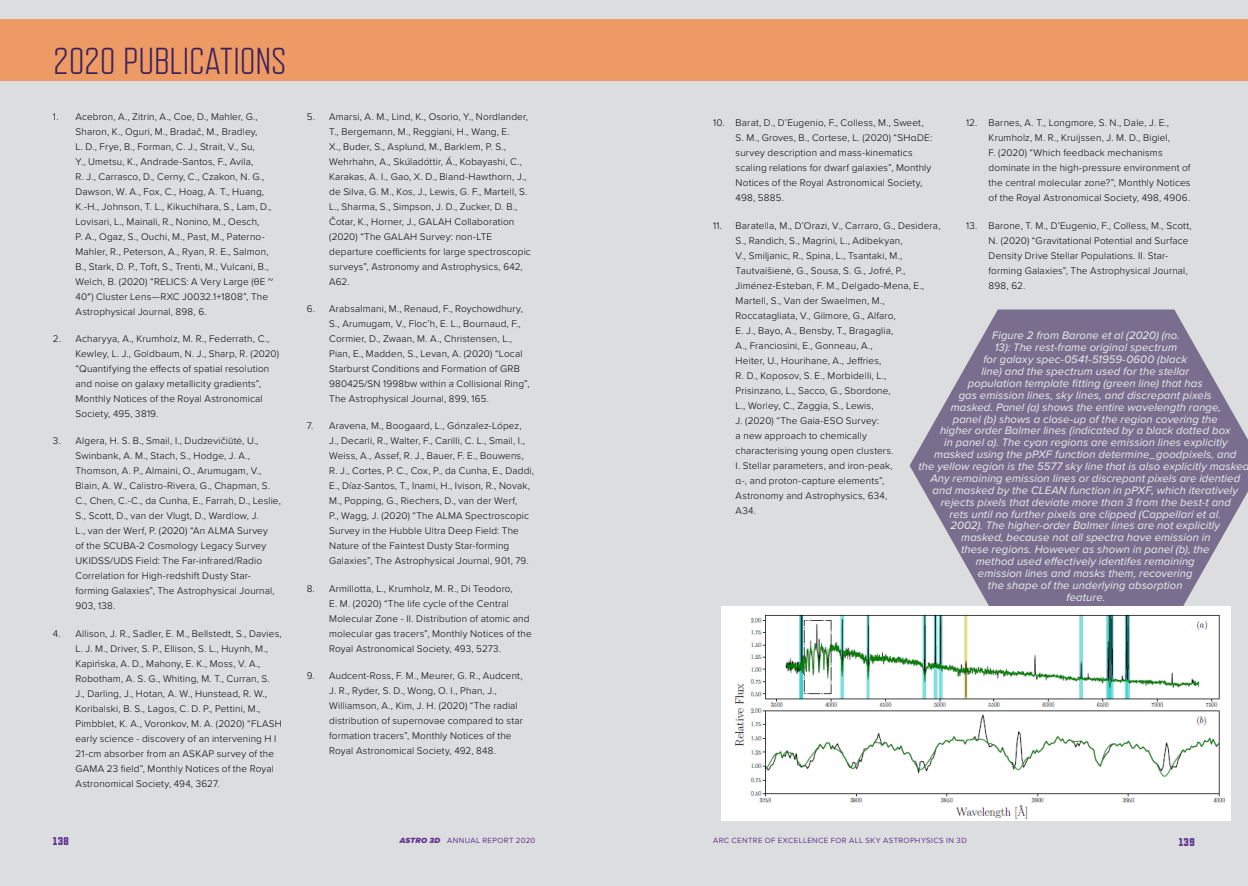
<style>
.page{position:relative;width:1248px;height:886px;background:#fff}
.page>*{position:absolute;margin:0;border:0;box-sizing:border-box;transform-origin:0 0}
.t1{font:300 37.5px "Refrigerator Deluxe";letter-spacing:-.005em;color:#3a225d}
.t2{font:italic 11.25px/11.9px "Proxima Nova";letter-spacing:.01em;color:#fff;text-align:center}
.t3{font:800 11.25px "Refrigerator Deluxe";letter-spacing:.045em;color:#603192}
.t4{font:300 10px/15px "Proxima Nova";letter-spacing:.015em;color:#000}
.t5{font:7.75px "Proxima Nova";letter-spacing:.055em;color:#603192}
.s1{font-weight:900;font-style:italic}
</style>
<div class="page">
<div style="left:0;top:0;width:1247px;height:886px;background:#dcddde"></div>
<div style="left:0;top:19px;width:1247px;height:61px;background:#ee9a64"></div>
<svg style="left:909px;top:309px;width:338px;height:313px;fill:#796e8e"></svg>
<img style="left:721px;top:606px;width:509px;height:214px">
<h1 class="t1" style="left:53px;top:41px;width:235px">2020 PUBLICATIONS</h1>
<p class="t4" style="left:75px;top:108px;width:199px;text-indent:-22px">1. Acebron, A., Zitrin, A., Coe, D., Mahler, G., Sharon, K., Oguri, M., Bradač, M., Bradley,<br>L. D., Frye, B., Forman, C. J., Strait, V., Su,<br>Y., Umetsu, K., Andrade-Santos, F., Avila,<br>R. J., Carrasco, D., Cerny, C., Czakon, N. G., Dawson, W. A., Fox, C., Hoag, A. T., Huang, K.-H., Johnson, T. L., Kikuchihara, S., Lam, D., Lovisari, L., Mainali, R., Nonino, M., Oesch,<br>P. A., Ogaz, S., Ouchi, M., Past, M., Paterno-Mahler, R., Peterson, A., Ryan, R. E., Salmon, B., Stark, D. P., Toft, S., Trenti, M., Vulcani, B., Welch, B. (2020) “RELICS: A Very Large (θE ~ 40″) Cluster Lens—RXC J0032.1+1808”, The Astrophysical Journal, 898, 6.</p>
<p class="t4" style="left:75px;top:331px;width:205px;text-indent:-22px">2. Acharyya, A., Krumholz, M. R., Federrath, C., Kewley, L. J., Goldbaum, N. J., Sharp, R. (2020) “Quantifying the effects of spatial resolution and noise on galaxy metallicity gradients”, Monthly Notices of the Royal Astronomical Society, 495, 3819.</p>
<p class="t4" style="left:75px;top:433px;width:207px;text-indent:-22px">3. Algera, H. S. B., Smail, I., Dudzevičiūtė, U., Swinbank, A. M., Stach, S., Hodge, J. A., Thomson, A. P., Almaini, O., Arumugam, V., Blain, A. W., Calistro-Rivera, G., Chapman, S.<br>C., Chen, C.-C., da Cunha, E., Farrah, D., Leslie, S., Scott, D., van der Vlugt, D., Wardlow, J.<br>L., van der Werf, P. (2020) “An ALMA Survey<br>of the SCUBA-2 Cosmology Legacy Survey UKIDSS/UDS Field: The Far-infrared/Radio Correlation for High-redshift Dusty Star&shy;forming Galaxies”, The Astrophysical Journal, 903, 138.</p>
<p class="t4" style="left:75px;top:625px;width:208px;text-indent:-22px">4. Allison, J. R., Sadler, E. M., Bellstedt, S., Davies, L. J. M., Driver, S. P., Ellison, S. L., Huynh, M., Kapińska, A. D., Mahony, E. K., Moss, V. A., Robotham, A. S. G., Whiting, M. T., Curran, S.<br>J., Darling, J., Hotan, A. W., Hunstead, R. W., Koribalski, B. S., Lagos, C. D. P., Pettini, M., Pimbblet, K. A., Voronkov, M. A. (2020) “FLASH early science - discovery of an intervening H I 21-cm absorber from an ASKAP survey of the GAMA 23 field”, Monthly Notices of the Royal Astronomical Society, 494, 3627.</p>
<p class="t4" style="left:329px;top:108px;width:203px;text-indent:-22px">5. Amarsi, A. M., Lind, K., Osorio, Y., Nordlander, T., Bergemann, M., Reggiani, H., Wang, E.<br>X., Buder, S., Asplund, M., Barklem, P. S., Wehrhahn, A., Skúladóttir, Á., Kobayashi, C., Karakas, A. I., Gao, X. D., Bland-Hawthorn, J., de Silva, G. M., Kos, J., Lewis, G. F., Martell, S.<br>L., Sharma, S., Simpson, J. D., Zucker, D. B., Čotar, K., Horner, J., GALAH Collaboration (2020) “The GALAH Survey: non-LTE departure coefficients for large spectroscopic surveys”, Astronomy and Astrophysics, 642, A62.</p>
<p class="t4" style="left:329px;top:301px;width:202px;text-indent:-22px">6. Arabsalmani, M., Renaud, F., Roychowdhury, S., Arumugam, V., Floc’h, E. L., Bournaud, F., Cormier, D., Zwaan, M. A., Christensen, L., Pian, E., Madden, S., Levan, A. (2020) “Local Starburst Conditions and Formation of GRB 980425/SN 1998bw within a Collisional Ring”, The Astrophysical Journal, 899, 165.</p>
<p class="t4" style="left:329px;top:418px;width:206px;text-indent:-22px">7. Aravena, M., Boogaard, L., Gónzalez-López,<br>J., Decarli, R., Walter, F., Carilli, C. L., Smail, I., Weiss, A., Assef, R. J., Bauer, F. E., Bouwens, R. J., Cortes, P. C., Cox, P., da Cunha, E., Daddi, E., Díaz-Santos, T., Inami, H., Ivison, R., Novak, M., Popping, G., Riechers, D., van der Werf,<br>P., Wagg, J. (2020) “The ALMA Spectroscopic Survey in the Hubble Ultra Deep Field: The Nature of the Faintest Dusty Star-forming Galaxies”, The Astrophysical Journal, 901, 79.</p>
<p class="t4" style="left:329px;top:580px;width:204px;text-indent:-22px">8. Armillotta, L., Krumholz, M. R., Di Teodoro,<br>E. M. (2020) “The life cycle of the Central Molecular Zone - II. Distribution of atomic and molecular gas tracers”, Monthly Notices of the Royal Astronomical Society, 493, 5273.</p>
<p class="t4" style="left:329px;top:668px;width:195px;text-indent:-22px">9. Audcent-Ross, F. M., Meurer, G. R., Audcent, J. R., Ryder, S. D., Wong, O. I., Phan, J., Williamson, A., Kim, J. H. (2020) “The radial distribution of supernovae compared to star formation tracers”, Monthly Notices of the Royal Astronomical Society, 492, 848.</p>
<p class="t4" style="left:735px;top:115px;width:198px;text-indent:-22px">10. Barat, D., D’Eugenio, F., Colless, M., Sweet, S. M., Groves, B., Cortese, L. (2020) “SHαDE: survey description and mass-kinematics scaling relations for dwarf galaxies”, Monthly Notices of the Royal Astronomical Society, 498, 5885.</p>
<p class="t4" style="left:735px;top:217px;width:206px;text-indent:-22px">11. Baratella, M., D’Orazi, V., Carraro, G., Desidera, S., Randich, S., Magrini, L., Adibekyan,<br>V., Smiljanic, R., Spina, L., Tsantaki, M., Tautvaišienė, G., Sousa, S. G., Jofré, P., Jiménez-Esteban, F. M., Delgado-Mena, E., Martell, S., Van der Swaelmen, M., Roccatagliata, V., Gilmore, G., Alfaro,<br>E. J., Bayo, A., Bensby, T., Bragaglia,<br>A., Franciosini, E., Gonneau, A.,<br>Heiter, U., Hourihane, A., Jeffries,<br>R. D., Koposov, S. E., Morbidelli, L.,<br>Prisinzano, L., Sacco, G., Sbordone,<br>L., Worley, C., Zaggia, S., Lewis,<br>J. (2020) “The Gaia-ESO Survey:<br>a new approach to chemically<br>characterising young open clusters.<br>I. Stellar parameters, and iron-peak,<br>α-, and proton-capture elements”,<br>Astronomy and Astrophysics, 634,<br>A34.</p>
<p class="t4" style="left:988px;top:115px;width:203px;text-indent:-22px">12. Barnes, A. T., Longmore, S. N., Dale, J. E., Krumholz, M. R., Kruijssen, J. M. D., Bigiel,<br>F. (2020) “Which feedback mechanisms dominate in the high-pressure environment of the central molecular zone?”, Monthly Notices of the Royal Astronomical Society, 498, 4906.</p>
<p class="t4" style="left:988px;top:217px;width:204px;text-indent:-22px">13. Barone, T. M., D’Eugenio, F., Colless, M., Scott, N. (2020) “Gravitational Potential and Surface Density Drive Stellar Populations. II. Star&shy;forming Galaxies”, The Astrophysical Journal, 898, 62.</p>
<p class="t2" style="left:918px;top:329px;width:332px">Figure 2 from Barone et al (2020) (no.<br>13): The rest-frame original spectrum<br>for galaxy spec-0541-51959-0600 (black<br>line) and the spectrum used for the stellar<br>population template fitting (green line) that has<br>gas emission lines, sky lines, and discrepant pixels<br>masked. Panel (a) shows the entire wavelength range,<br>panel (b) shows a close-up of the region covering the<br>higher order Balmer lines (indicated by a black dotted box<br>in panel a). The cyan regions are emission lines explicitly<br>masked using the pPXF function determine_goodpixels, and<br>the yellow region is the 5577 sky line that is also explicitly masked Any remaining emission lines or discrepant pixels are identied and masked by the CLEAN function in pPXF, which iteratively rejects pixels that deviate more than 3 from the best-t and<br>rets until no further pixels are clipped (Cappellari et al.<br>2002). The higher-order Balmer lines are not explicitly<br>masked, because not all spectra have emission in<br>these regions. However as shown in panel (b), the<br>method used effectively identifes remaining<br>emission lines and masks them, recovering<br>the shape of the underlying absorption<br>feature.</p>
<p class="t3" style="left:53px;top:834px;width:18px">138</p>
<p class="t5" style="left:400px;top:835px;width:137px"><span class="s1">ASTRO 3D</span> ANNUAL REPORT 2020</p>
<p class="t5" style="left:713px;top:835px;width:255px">ARC CENTRE OF EXCELLENCE FOR ALL SKY ASTROPHYSICS IN 3D</p>
<p class="t3" style="left:1178px;top:836px;width:18px">139</p>
</div>
